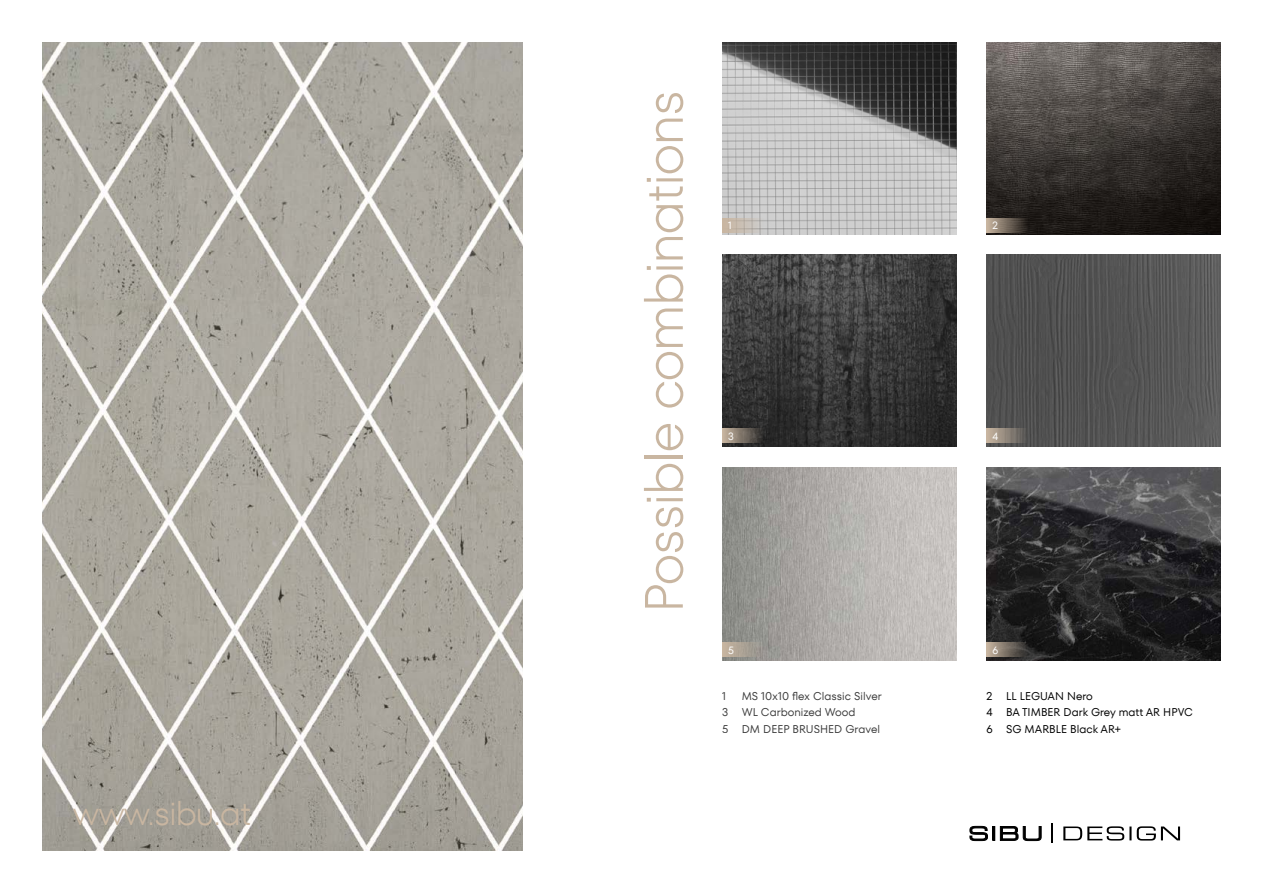
<style>
.page{position:relative;width:1263px;height:893px;background:#fff}
.page>*{position:absolute;margin:0;border:0;box-sizing:border-box;transform-origin:0 0}
.t1{font:300 54px "TT Fors";letter-spacing:-.025em;color:#c9b6a1}
.t2{font:300 33.45px "TT Fors";letter-spacing:-.025em;color:#c9b6a1}
.t3{font:11.25px/16.5px "TT Fors";color:#000}
.t4{font:10.5px "TT Fors";color:#fff}
</style>
<div class="page">
<svg style="left:1063px;top:826px;width:117px;height:15px"></svg>
<svg style="left:969px;top:826px;width:73px;height:15px"></svg>
<svg style="left:1051px;top:824px;width:2px;height:19px"></svg>
<img style="left:43px;top:43px;width:479px;height:807px">
<img style="left:722px;top:43px;width:234px;height:192px">
<img style="left:722px;top:254px;width:234px;height:193px">
<img style="left:722px;top:468px;width:234px;height:192px">
<img style="left:986px;top:43px;width:234px;height:192px">
<img style="left:986px;top:254px;width:234px;height:193px">
<img style="left:986px;top:468px;width:234px;height:192px">
<svg style="left:722px;top:218px;width:41px;height:14px"></svg>
<svg style="left:722px;top:428px;width:41px;height:15px"></svg>
<svg style="left:722px;top:642px;width:41px;height:15px"></svg>
<svg style="left:986px;top:218px;width:42px;height:14px"></svg>
<svg style="left:986px;top:428px;width:42px;height:15px"></svg>
<svg style="left:986px;top:642px;width:42px;height:15px"></svg>
<h2 class="t2" style="left:73px;top:794px;width:180px">www.sibu.at</h2>
<h1 class="t1" style="left:632px;top:613px;width:524px;rotate:-90deg">Possible combinations</h1>
<p class="t4" style="left:728px;top:219px;width:5px">1</p>
<p class="t4" style="left:728px;top:430px;width:7px">3</p>
<p class="t4" style="left:728px;top:644px;width:7px">5</p>
<p class="t3" style="left:722px;top:687px;width:161px;text-indent:19px">MS 10x10 flex Classic Silver<br>3 WL Carbonized Wood<br>5 DM DEEP BRUSHED Gravel</p>
<p class="t3" style="left:722px;top:687px;width:5px">1</p>
<p class="t4" style="left:992px;top:219px;width:7px">2</p>
<p class="t4" style="left:992px;top:430px;width:7px">4</p>
<p class="t4" style="left:992px;top:644px;width:7px">6</p>
<p class="t3" style="left:986px;top:687px;width:208px">2 LL LEGUAN Nero<br>4 BA TIMBER Dark Grey matt AR HPVC<br>6 SG MARBLE Black AR+</p>
</div>
